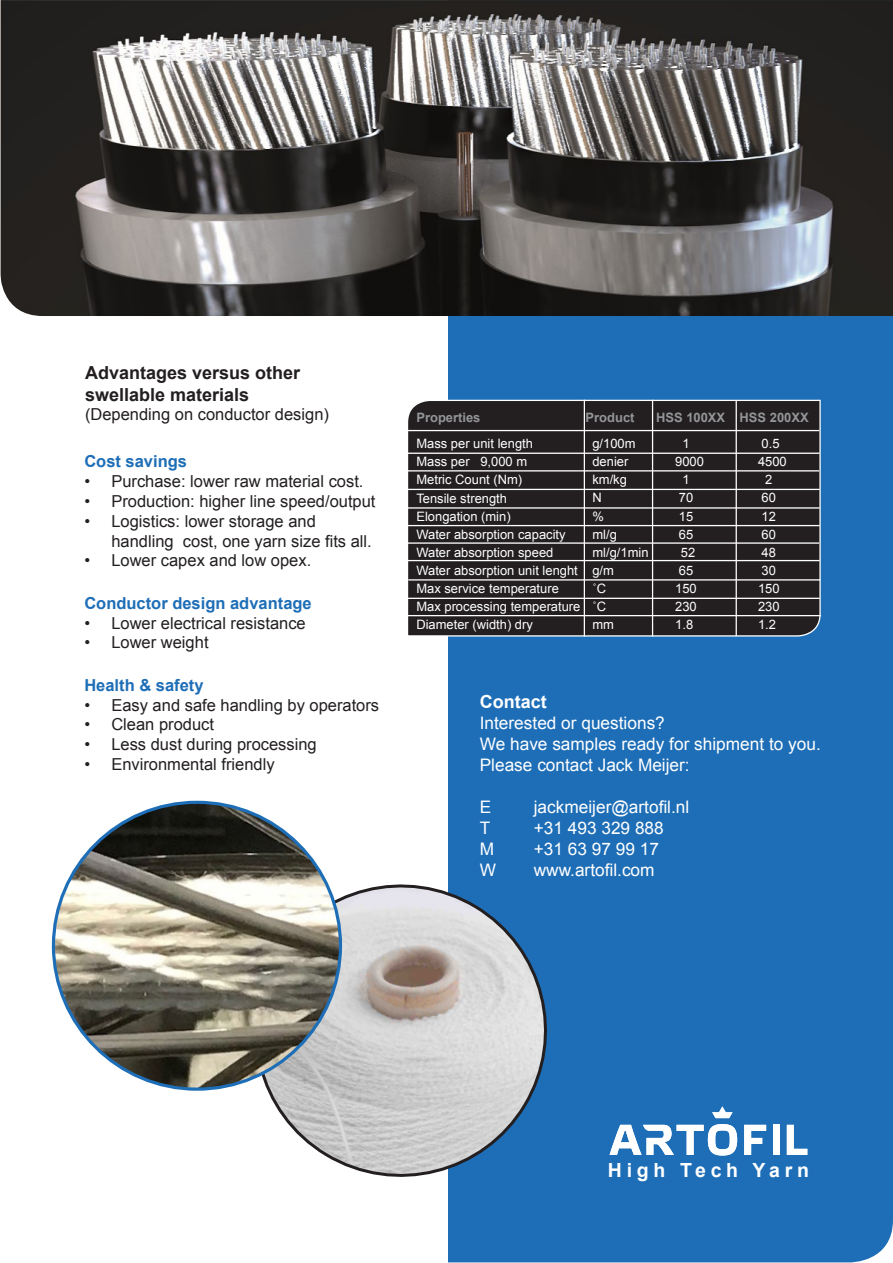
<style>
.page{position:relative;width:893px;height:1263px;background:#fff}
.page>*{position:absolute;margin:0;border:0;box-sizing:border-box;transform-origin:0 0}
.t1{font:700 19.5px "Arial";letter-spacing:.24em;color:#fff}
.t2{font:700 18px "Arial";color:#231f20}
.t3{font:700 18px "Arial";color:#fff}
.t4{font:17.25px "Arial";color:#fff}
.t5{font:16.5px/19.8px "Arial";color:#231f20}
.t6{font:700 16.5px "Arial";color:#1e6eb7}
.t7{font:12.9px "Arial";color:#fff}
.t8{font:700 12.9px "Arial";color:#939598}
</style>
<div class="page">
<div style="left:448px;top:316px;width:445px;height:946px;background:#1e6eb7"></div>
<img style="left:0;top:0;width:893px;height:316px">
<svg style="left:236px;top:861px;width:334px;height:339px"></svg>
<img style="left:53px;top:802px;width:287px;height:287px;border-radius:143px">
<svg style="left:408px;top:399px;width:413px;height:238px;background:#2a2628"></svg>
<hr style="left:407px;top:430px;width:412px;height:1px;background:#fff">
<hr style="left:408px;top:453px;width:412px;height:1px;background:#fff">
<hr style="left:407px;top:470px;width:412px;height:1px;background:#fff">
<hr style="left:408px;top:489px;width:412px;height:1px;background:#fff">
<hr style="left:408px;top:507px;width:412px;height:2px;background:#fff">
<hr style="left:408px;top:525px;width:412px;height:1px;background:#fff">
<hr style="left:407px;top:542px;width:412px;height:2px;background:#fff">
<hr style="left:408px;top:560px;width:412px;height:1px;background:#fff">
<hr style="left:408px;top:579px;width:412px;height:1px;background:#fff">
<hr style="left:408px;top:598px;width:412px;height:1px;background:#fff">
<hr style="left:407px;top:615px;width:414px;height:1px;background:#fff">
<hr style="left:584px;top:400px;width:1px;height:236px;background:#fff">
<hr style="left:652px;top:400px;width:1px;height:236px;background:#fff">
<hr style="left:736px;top:401px;width:1px;height:235px;background:#fff">
<svg style="left:744px;top:1125px;width:22px;height:30px"></svg>
<div style="left:772px;top:1125px;width:7px;height:30px;background:#fff"></div>
<svg style="left:787px;top:1125px;width:20px;height:30px"></svg>
<svg style="left:712px;top:1106px;width:21px;height:12px"></svg>
<svg style="left:610px;top:1124px;width:127px;height:31px"></svg>
<p class="t2" style="left:85px;top:361px;width:217px">Advantages versus other</p>
<p class="t2" style="left:85px;top:382px;width:166px">swellable materials</p>
<p class="t5" style="left:85px;top:405px;width:245px">(Depending on conductor design)</p>
<p class="t8" style="left:416px;top:409px;width:66px">Properties</p>
<p class="t8" style="left:586px;top:409px;width:50px">Product</p>
<p class="t8" style="left:656px;top:409px;width:154px">HSS 100XX HSS 200XX</p>
<p class="t7" style="left:416px;top:435px;width:118px">Mass per unit length</p>
<p class="t7" style="left:416px;top:453px;width:112px">Mass per 9,000 m</p>
<p class="t7" style="left:416px;top:471px;width:107px">Metric Count (Nm)</p>
<p class="t7" style="left:416px;top:489px;width:92px">Tensile strength</p>
<p class="t7" style="left:416px;top:508px;width:96px">Elongation (min)</p>
<p class="t7" style="left:416px;top:526px;width:151px">Water absorption capacity</p>
<p class="t7" style="left:416px;top:544px;width:138px">Water absorption speed</p>
<p class="t7" style="left:416px;top:562px;width:163px">Water absorption unit lenght</p>
<p class="t7" style="left:416px;top:580px;width:144px">Max service temperature</p>
<p class="t7" style="left:416px;top:598px;width:166px">Max processing temperature</p>
<p class="t7" style="left:416px;top:616px;width:118px">Diameter (width) dry</p>
<p class="t7" style="left:592px;top:435px;width:45px">g/100m</p>
<p class="t7" style="left:682px;top:435px;width:9px">1</p>
<p class="t7" style="left:762px;top:435px;width:19px">0.5</p>
<p class="t7" style="left:592px;top:453px;width:37px">denier</p>
<p class="t7" style="left:675px;top:453px;width:30px">9000</p>
<p class="t7" style="left:758px;top:453px;width:30px">4500</p>
<p class="t7" style="left:592px;top:471px;width:36px">km/kg</p>
<p class="t7" style="left:682px;top:471px;width:9px">1</p>
<p class="t7" style="left:765px;top:471px;width:9px">2</p>
<p class="t7" style="left:592px;top:489px;width:11px">N</p>
<p class="t7" style="left:679px;top:489px;width:16px">70</p>
<p class="t7" style="left:762px;top:489px;width:16px">60</p>
<p class="t7" style="left:592px;top:508px;width:13px">%</p>
<p class="t7" style="left:679px;top:508px;width:16px">15</p>
<p class="t7" style="left:762px;top:508px;width:16px">12</p>
<p class="t7" style="left:592px;top:526px;width:26px">ml/g</p>
<p class="t7" style="left:679px;top:526px;width:16px">65</p>
<p class="t7" style="left:762px;top:526px;width:16px">60</p>
<p class="t7" style="left:592px;top:544px;width:58px">ml/g/1min</p>
<p class="t7" style="left:681px;top:544px;width:16px">52</p>
<p class="t7" style="left:762px;top:544px;width:16px">48</p>
<p class="t7" style="left:592px;top:562px;width:23px">g/m</p>
<p class="t7" style="left:679px;top:562px;width:16px">65</p>
<p class="t7" style="left:762px;top:562px;width:16px">30</p>
<p class="t7" style="left:592px;top:580px;width:15px">˚C</p>
<p class="t7" style="left:675px;top:580px;width:23px">150</p>
<p class="t7" style="left:758px;top:580px;width:23px">150</p>
<p class="t7" style="left:592px;top:598px;width:15px">˚C</p>
<p class="t7" style="left:675px;top:598px;width:23px">230</p>
<p class="t7" style="left:758px;top:598px;width:23px">230</p>
<p class="t7" style="left:592px;top:616px;width:23px">mm</p>
<p class="t7" style="left:675px;top:616px;width:19px">1.8</p>
<p class="t7" style="left:758px;top:616px;width:19px">1.2</p>
<p class="t6" style="left:84px;top:451px;width:104px">Cost savings</p>
<p class="t5" style="left:84px;top:472px;width:281px">• Purchase: lower raw material cost.</p>
<p class="t5" style="left:84px;top:492px;width:293px">• Production: higher line speed/output</p>
<p class="t5" style="left:111px;top:511px;width:262px;text-indent:-27px">• Logistics: lower storage and handling cost, one yarn size fits all.</p>
<p class="t5" style="left:84px;top:551px;width:228px">• Lower capex and low opex.</p>
<p class="t6" style="left:84px;top:592px;width:229px">Conductor design advantage</p>
<p class="t5" style="left:84px;top:613px;width:223px">• Lower electrical resistance</p>
<p class="t5" style="left:84px;top:633px;width:126px">• Lower weight</p>
<p class="t6" style="left:84px;top:674px;width:121px">Health &amp; safety</p>
<p class="t5" style="left:84px;top:695px;width:296px">• Easy and safe handling by operators</p>
<p class="t5" style="left:84px;top:715px;width:131px">• Clean product</p>
<p class="t5" style="left:84px;top:735px;width:234px">• Less dust during processing</p>
<p class="t5" style="left:84px;top:754px;width:192px">• Environmental friendly</p>
<p class="t3" style="left:480px;top:690px;width:68px">Contact</p>
<p class="t4" style="left:480px;top:712px;width:187px">Interested or questions?</p>
<p class="t4" style="left:480px;top:733px;width:342px">We have samples ready for shipment to you.</p>
<p class="t4" style="left:480px;top:754px;width:211px">Please contact Jack Meijer:</p>
<p class="t4" style="left:480px;top:796px;width:13px">E</p>
<p class="t4" style="left:534px;top:796px;width:157px">jackmeijer@artofil.nl</p>
<p class="t4" style="left:480px;top:817px;width:12px">T</p>
<p class="t4" style="left:534px;top:817px;width:131px">+31 493 329 888</p>
<p class="t4" style="left:480px;top:838px;width:16px">M</p>
<p class="t4" style="left:534px;top:838px;width:127px">+31 63 97 99 17</p>
<p class="t4" style="left:480px;top:859px;width:18px">W</p>
<p class="t4" style="left:534px;top:859px;width:122px">www.artofil.com</p>
<p class="t1" style="left:608px;top:1157px;width:202px">High Tech Yarn</p>
</div>
